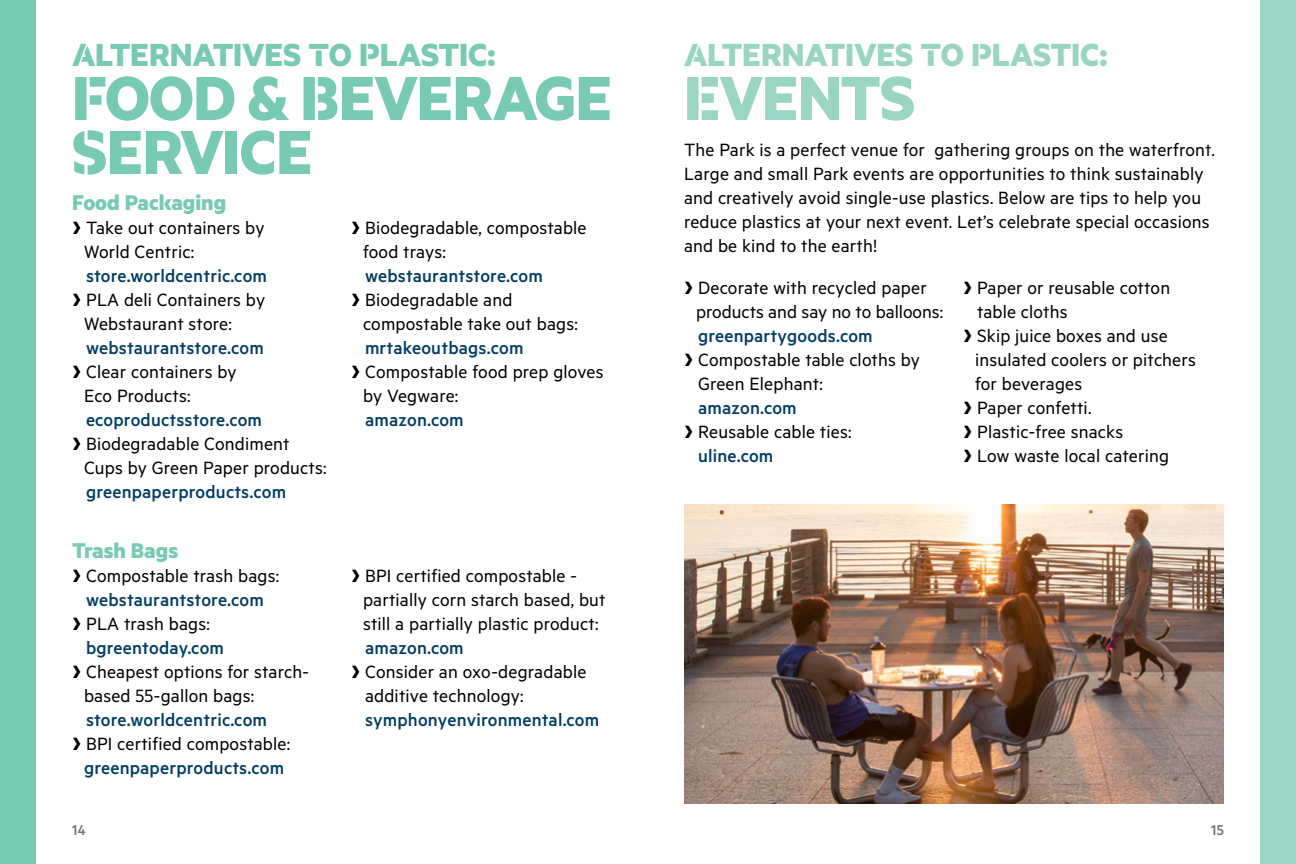
<style>
.page{position:relative;width:1296px;height:864px;background:#fff}
.page>*{position:absolute;margin:0;border:0;box-sizing:border-box;transform-origin:0 0}
.Entry_Header{font:70px/54px "HRPK";letter-spacing:-.01em;color:#78cab3}
.Entry_Header-2{font:70px "HRPK";letter-spacing:-.015em;color:#9ad5c3}
.Entry_Header-3{font:36px "HRPK";letter-spacing:-.01em;color:#78cab3}
.Entry_Header-4{font:36px "HRPK";letter-spacing:-.01em;color:#9ad5c3}
.Sub_Activity_Header{font:24px "HRPK";color:#78cab3}
.Location_Body_Text{font:20px/24px "Metric";letter-spacing:.01em;color:#000}
.Column_Bold_Spacing{font:500 20px "Metric";letter-spacing:.01em;color:#003d66}
.Location_Body_Text-2{font:500 20px "Metric";letter-spacing:.01em;color:#003d66}
.Folio_RL{font:500 16px "Metric";color:#6d6e70}
.Folio_RR{font:500 16px "Metric";color:#6d6e70}
.s1{font-family:"HRPK"}
.s2{font-weight:500;color:#003d66}
</style>
<div class="page">
<div style="left:0;top:0;width:36px;height:864px;background:#78cab3"></div>
<div style="left:1260px;top:0;width:36px;height:864px;background:#9ad5c3"></div>
<img style="left:684px;top:504px;width:540px;height:300px">
<p class="Entry_Header-3" style="left:72px;top:33px;width:425px">ALTERNATIVES TO PLASTIC:</p>
<p class="Entry_Header" style="left:72px;top:69px;width:541px">FOOD &amp; BEVERAGE<br>SERVICE</p>
<p class="Sub_Activity_Header" style="left:72px;top:188px;width:156px">Food Packaging</p>
<p class="Location_Body_Text" style="left:84px;top:215px;width:182px;text-indent:-12px"><span class="s1">▶</span> Take out containers by<br>World Centric:</p>
<p class="Column_Bold_Spacing" style="left:86px;top:264px;width:183px">store.worldcentric.com</p>
<p class="Location_Body_Text" style="left:84px;top:287px;width:183px;text-indent:-12px"><span class="s1">▶</span> PLA deli Containers by<br>Webstaurant store:</p>
<p class="Column_Bold_Spacing" style="left:86px;top:336px;width:179px">webstaurantstore.com</p>
<p class="Location_Body_Text" style="left:84px;top:359px;width:154px;text-indent:-12px"><span class="s1">▶</span> Clear containers by<br>Eco Products:</p>
<p class="Column_Bold_Spacing" style="left:86px;top:408px;width:178px">ecoproductsstore.com</p>
<p class="Location_Body_Text" style="left:84px;top:431px;width:244px;text-indent:-12px"><span class="s1">▶</span> Biodegradable Condiment<br>Cups by Green Paper products:</p>
<p class="Column_Bold_Spacing" style="left:86px;top:480px;width:202px">greenpaperproducts.com</p>
<p class="Sub_Activity_Header" style="left:72px;top:536px;width:108px">Trash Bags</p>
<p class="Location_Body_Text" style="left:72px;top:563px;width:209px"><span class="s1">▶</span> Compostable trash bags:</p>
<p class="Column_Bold_Spacing" style="left:86px;top:588px;width:179px">webstaurantstore.com</p>
<p class="Location_Body_Text" style="left:72px;top:611px;width:139px"><span class="s1">▶</span> PLA trash bags:</p>
<p class="Column_Bold_Spacing" style="left:86px;top:636px;width:140px">bgreentoday.com</p>
<p class="Location_Body_Text" style="left:84px;top:659px;width:226px;text-indent:-12px"><span class="s1">▶</span> Cheapest options for starch&shy;based 55-gallon bags:</p>
<p class="Column_Bold_Spacing" style="left:86px;top:708px;width:183px">store.worldcentric.com</p>
<p class="Location_Body_Text" style="left:72px;top:731px;width:220px"><span class="s1">▶</span> BPI certified compostable:</p>
<p class="Location_Body_Text-2" style="left:84px;top:756px;width:202px">greenpaperproducts.com</p>
<p class="Folio_RL" style="left:72px;top:821px;width:15px">14</p>
<p class="Location_Body_Text" style="left:363px;top:215px;width:225px;text-indent:-12px"><span class="s1">▶</span> Biodegradable, compostable food trays:</p>
<p class="Column_Bold_Spacing" style="left:365px;top:264px;width:179px">webstaurantstore.com</p>
<p class="Location_Body_Text" style="left:363px;top:287px;width:216px;text-indent:-12px"><span class="s1">▶</span> Biodegradable and compostable take out bags:</p>
<p class="Column_Bold_Spacing" style="left:365px;top:336px;width:160px">mrtakeoutbags.com</p>
<p class="Location_Body_Text" style="left:363px;top:359px;width:242px;text-indent:-12px"><span class="s1">▶</span> Compostable food prep gloves by Vegware:</p>
<p class="Column_Bold_Spacing" style="left:365px;top:408px;width:100px">amazon.com</p>
<p class="Location_Body_Text" style="left:363px;top:563px;width:244px;text-indent:-12px"><span class="s1">▶</span> BPI certified compostable - partially corn starch based, but still a partially plastic product:</p>
<p class="Column_Bold_Spacing" style="left:365px;top:636px;width:100px">amazon.com</p>
<p class="Location_Body_Text" style="left:365px;top:659px;width:223px;text-indent:-14px"><span class="s1">▶</span> Consider an oxo-degradable additive technology:</p>
<p class="Column_Bold_Spacing" style="left:365px;top:708px;width:236px">symphonyenvironmental.com</p>
<p class="Entry_Header-4" style="left:684px;top:33px;width:425px">ALTERNATIVES TO PLASTIC:</p>
<p class="Entry_Header-2" style="left:684px;top:55px;width:233px">EVENTS</p>
<p class="Location_Body_Text" style="left:684px;top:137px;width:532px">The Park is a perfect venue for gathering groups on the waterfront.<br>Large and small Park events are opportunities to think sustainably and creatively avoid single-use plastics. Below are tips to help you reduce plastics at your next event. Let’s celebrate special occasions and be kind to the earth!</p>
<p class="Location_Body_Text" style="left:696px;top:275px;width:249px;text-indent:-12px"><span class="s1">▶</span> Decorate with recycled paper products and say no to balloons:</p>
<p class="Column_Bold_Spacing" style="left:698px;top:324px;width:176px">greenpartygoods.com</p>
<p class="Location_Body_Text" style="left:698px;top:347px;width:224px;text-indent:-14px"><span class="s1">▶</span> Compostable table cloths by<br>Green Elephant:</p>
<p class="Column_Bold_Spacing" style="left:698px;top:396px;width:100px">amazon.com</p>
<p class="Location_Body_Text" style="left:698px;top:419px;width:155px;text-indent:-14px"><span class="s1">▶</span> Reusable cable ties: <span class="s2">uline.com</span></p>
<p class="Location_Body_Text" style="left:977px;top:275px;width:195px;text-indent:-14px"><span class="s1">▶</span> Paper or reusable cotton table cloths</p>
<p class="Location_Body_Text" style="left:975px;top:323px;width:222px;text-indent:-12px"><span class="s1">▶</span> Skip juice boxes and use insulated coolers or pitchers for beverages</p>
<p class="Location_Body_Text" style="left:963px;top:395px;width:130px"><span class="s1">▶</span> Paper confetti.</p>
<p class="Location_Body_Text" style="left:963px;top:419px;width:162px"><span class="s1">▶</span> Plastic-free snacks</p>
<p class="Location_Body_Text" style="left:963px;top:443px;width:208px"><span class="s1">▶</span> Low waste local catering</p>
<p class="Folio_RR" style="left:1211px;top:821px;width:14px">15</p>
</div>
